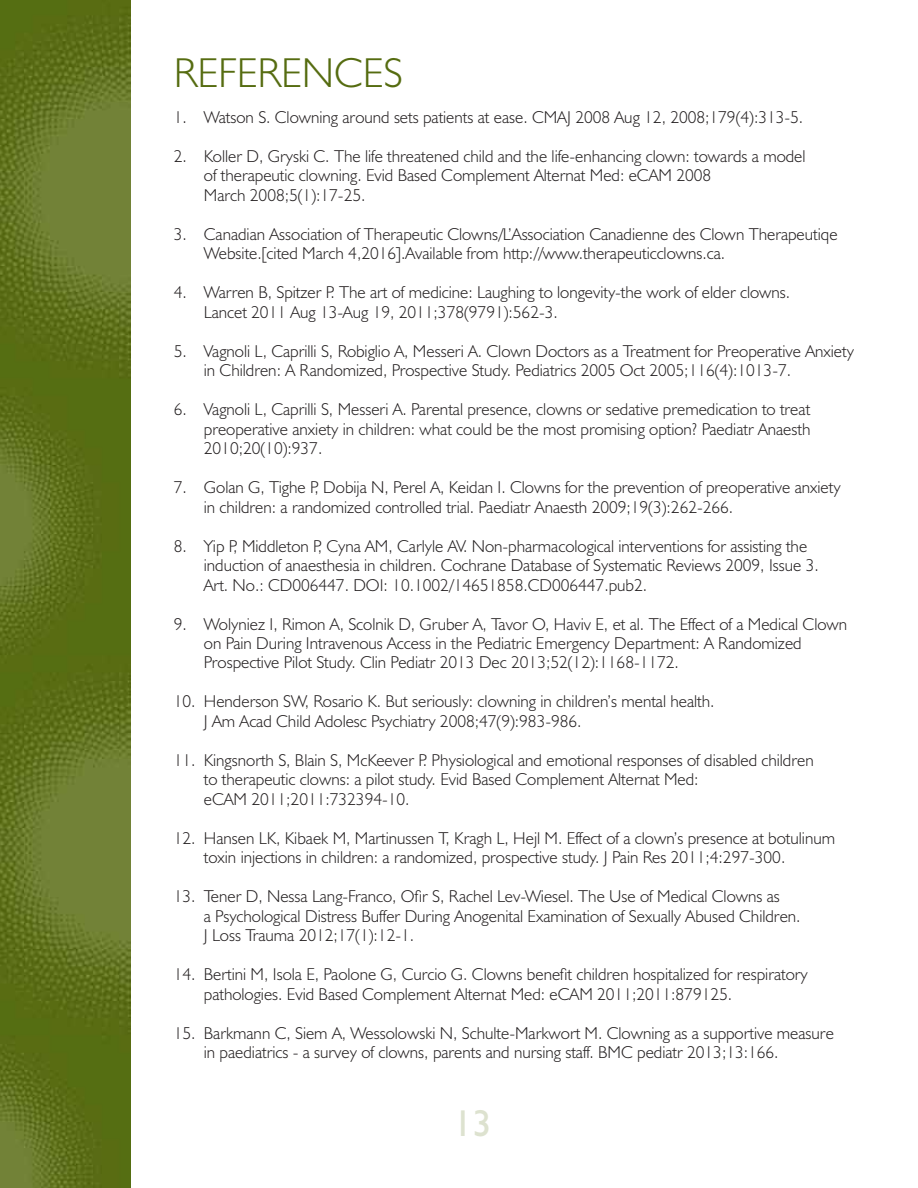
<style>
.page{position:relative;width:918px;height:1188px;background:#fff}
.page>*{position:absolute;margin:0;border:0;box-sizing:border-box;transform-origin:0 0}
.t1{font:300 42px "Humanist 521 BT";color:#566c11}
.t2{font:37.5px "Humanist 521 BT";color:#dde2cf}
.t3{font:300 17.25px/19.5px "Humanist 521 BT";color:#231f20}
</style>
<div class="page">
<img style="left:0;top:0;width:130px;height:1188px">
<h1 class="t1" style="left:174px;top:46px;width:47px">References</h1>
<p class="t3" style="left:174px;top:107px;width:631px">1. Watson S. Clowning around sets patients at ease. CMAJ 2008 Aug 12, 2008;179(4):313-5.</p>
<p class="t3" style="left:204px;top:146px;width:603px;text-indent:-30px">2. Koller D, Gryski C. The life threatened child and the life-enhancing clown: towards a model of therapeutic clowning. Evid Based Complement Alternat Med: eCAM 2008<br>March 2008;5(1):17-25.</p>
<p class="t3" style="left:204px;top:224px;width:635px;text-indent:-30px">3. Canadian Association of Therapeutic Clowns/L’Association Canadienne des Clown Therapeutiqe<br>Website.[cited March 4,2016].Available from http://www.therapeuticclowns.ca.</p>
<p class="t3" style="left:204px;top:282px;width:588px;text-indent:-30px">4. Warren B, Spitzer P. The art of medicine: Laughing to longevity-the work of elder clowns.<br>Lancet 2011 Aug 13-Aug 19, 2011;378(9791):562-3.</p>
<p class="t3" style="left:204px;top:341px;width:652px;text-indent:-30px">5. Vagnoli L, Caprilli S, Robiglio A, Messeri A. Clown Doctors as a Treatment for Preoperative Anxiety in Children: A Randomized, Prospective Study. Pediatrics 2005 Oct 2005;116(4):1013-7.</p>
<p class="t3" style="left:204px;top:399px;width:608px;text-align:justify;text-indent:-30px">6. Vagnoli L, Caprilli S, Messeri A. Parental presence, clowns or sedative premedication to treat preoperative anxiety in children: what could be the most promising option? Paediatr Anaesth 2010;20(10):937.</p>
<p class="t3" style="left:204px;top:477px;width:638px;text-indent:-30px">7. Golan G, Tighe P, Dobija N, Perel A, Keidan I. Clowns for the prevention of preoperative anxiety in children: a randomized controlled trial. Paediatr Anaesth 2009;19(3):262-266.</p>
<p class="t3" style="left:204px;top:536px;width:616px;text-indent:-30px">8. Yip P, Middleton P, Cyna AM, Carlyle AV. Non-pharmacological interventions for assisting the induction of anaesthesia in children. Cochrane Database of Systematic Reviews 2009, Issue 3.<br>Art. No.: CD006447. DOI: 10.1002/14651858.CD006447.pub2.</p>
<p class="t3" style="left:204px;top:614px;width:645px;text-indent:-30px">9. Wolyniez I, Rimon A, Scolnik D, Gruber A, Tavor O, Haviv E, et al. The Effect of a Medical Clown on Pain During Intravenous Access in the Pediatric Emergency Department: A Randomized<br>Prospective Pilot Study. Clin Pediatr 2013 Dec 2013;52(12):1168-1172.</p>
<p class="t3" style="left:204px;top:692px;width:512px;text-indent:-30px">10. Henderson SW, Rosario K. But seriously: clowning in children’s mental health.<br>J Am Acad Child Adolesc Psychiatry 2008;47(9):983-986.</p>
<p class="t3" style="left:204px;top:750px;width:611px;text-indent:-30px">11. Kingsnorth S, Blain S, McKeever P. Physiological and emotional responses of disabled children to therapeutic clowns: a pilot study. Evid Based Complement Alternat Med:<br>eCAM 2011;2011:732394-10.</p>
<p class="t3" style="left:204px;top:828px;width:633px;text-indent:-30px">12. Hansen LK, Kibaek M, Martinussen T, Kragh L, Hejl M. Effect of a clown’s presence at botulinum toxin injections in children: a randomized, prospective study. J Pain Res 2011;4:297-300.</p>
<p class="t3" style="left:204px;top:887px;width:598px;text-indent:-30px">13. Tener D, Nessa Lang-Franco, Ofir S, Rachel Lev-Wiesel. The Use of Medical Clowns as<br>a Psychological Distress Buffer During Anogenital Examination of Sexually Abused Children.<br>J Loss Trauma 2012;17(1):12-1.</p>
<p class="t3" style="left:204px;top:965px;width:605px;text-indent:-30px">14. Bertini M, Isola E, Paolone G, Curcio G. Clowns benefit children hospitalized for respiratory pathologies. Evid Based Complement Alternat Med: eCAM 2011;2011:879125.</p>
<p class="t3" style="left:204px;top:1023px;width:632px;text-indent:-30px">15. Barkmann C, Siem A, Wessolowski N, Schulte-Markwort M. Clowning as a supportive measure in paediatrics - a survey of clowns, parents and nursing staff. BMC pediatr 2013;13:166.</p>
<h2 class="t2" style="left:454px;top:1100px;width:39px">13</h2>
</div>
